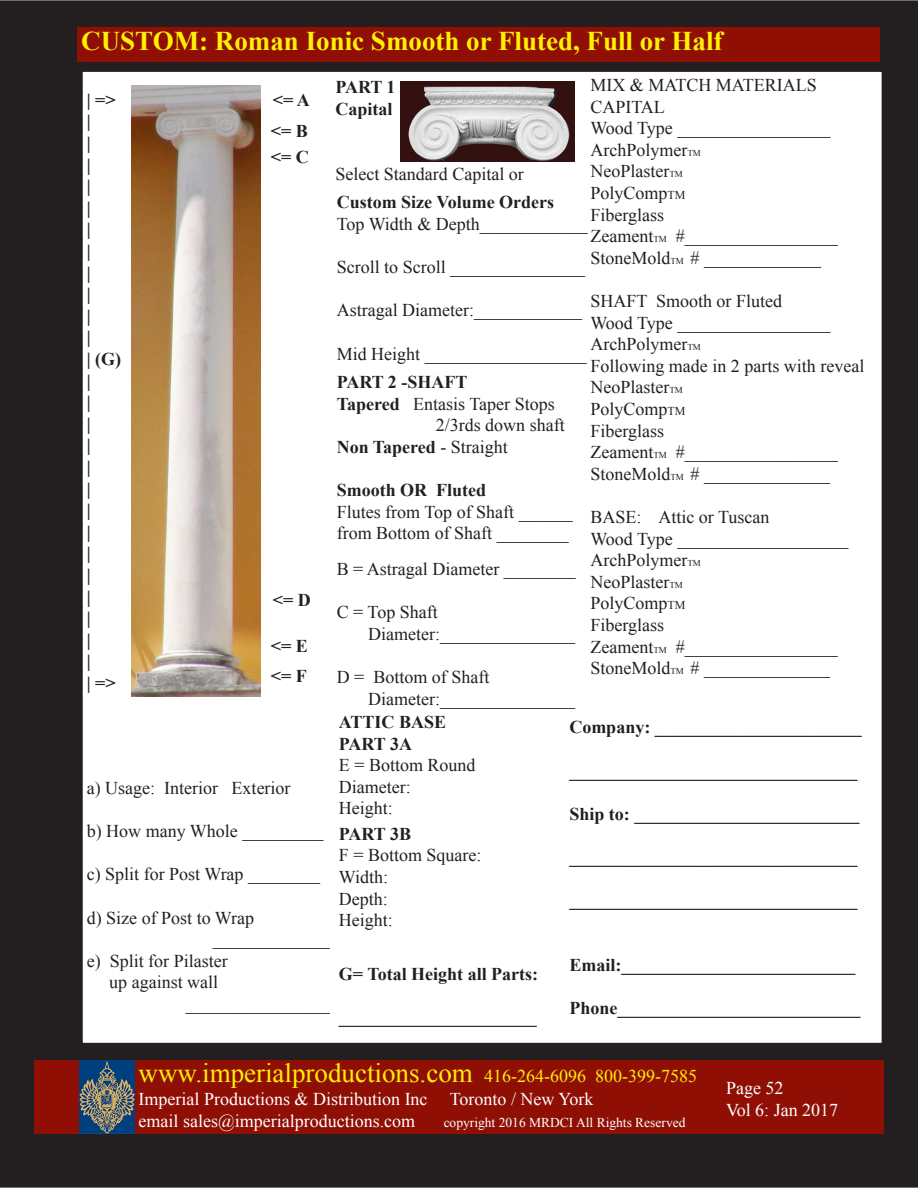
<style>
.page{position:relative;width:918px;height:1188px;background:#231f20}
.page>*{position:absolute;margin:0;border:0;box-sizing:border-box;transform-origin:0 0}
.t1{font:27px "Times New Roman";color:#fff101}
.t2{font:700 27px "Times New Roman";color:#fff101}
.t3{font:18px "Times New Roman";color:#231f20}
.t4{font:700 18px/21.6px "Times New Roman";color:#231f20}
.t5{font:18px "Times New Roman";color:#fff}
.t6{font:13.5px "Times New Roman";color:#fff}
.s1{font-size:9px}
.s2{font-size:12px}
.s3{font-weight:700}
.s4{font-weight:400}
.s5{font-size:18px}
</style>
<div class="page">
<div style="left:82px;top:71px;width:800px;height:973px;background:#fff"></div>
<div style="left:78px;top:27px;width:802px;height:34px;background:#8f0f05"></div>
<img style="left:400px;top:81px;width:174px;height:81px">
<img style="left:132px;top:85px;width:129px;height:612px">
<div style="left:34px;top:1061px;width:850px;height:73px;background:#8f0f05"></div>
<img style="left:79px;top:1060px;width:56px;height:73px">
<p class="t2" style="left:81px;top:22px;width:643px">CUSTOM: Roman Ionic Smooth or Fluted, Full or Half</p>
<p class="t4" style="left:87px;top:88px;width:30px">| =&gt;</p>
<p class="t4" style="left:87px;top:110px;width:5px">|</p>
<p class="t4" style="left:87px;top:132px;width:36px">|<br>|<br>|<br>|<br>|<br>|<br>|<br>|<br>|<br>|<br>| (G) |<br>|<br>|<br>|<br>|<br>|<br>|<br>|<br>|<br>|<br>|<br>|</p>
<p class="t4" style="left:87px;top:628px;width:30px">|<br>|<br>| =&gt;</p>
<p class="t4" style="left:273px;top:88px;width:39px">&lt;= A</p>
<p class="t4" style="left:271px;top:120px;width:39px">&lt;= B</p>
<p class="t4" style="left:271px;top:146px;width:40px">&lt;= C</p>
<p class="t4" style="left:273px;top:589px;width:40px">&lt;= D</p>
<p class="t4" style="left:271px;top:634px;width:39px">&lt;= E</p>
<p class="t4" style="left:271px;top:664px;width:38px">&lt;= F</p>
<p class="t3" style="left:590px;top:73px;width:228px">MIX &amp; MATCH MATERIALS</p>
<p class="t3" style="left:590px;top:94px;width:76px">CAPITAL</p>
<p class="t3" style="left:590px;top:116px;width:241px">Wood Type _________________</p>
<p class="t3" style="left:590px;top:138px;width:112px">ArchPolymer<span class="s1">TM</span></p>
<p class="t3" style="left:590px;top:159px;width:94px">NeoPlaster<span class="s1">TM</span></p>
<p class="t3" style="left:590px;top:181px;width:97px">PolyComp<span class="s2">TM</span></p>
<p class="t3" style="left:590px;top:202px;width:75px">Fiberglass</p>
<p class="t3" style="left:590px;top:224px;width:249px">Zeament<span class="s1">TM</span> #_________________</p>
<p class="t3" style="left:590px;top:246px;width:232px">StoneMold<span class="s1">TM</span> # _____________</p>
<p class="t3" style="left:590px;top:289px;width:193px">SHAFT Smooth or Fluted</p>
<p class="t3" style="left:590px;top:310px;width:241px">Wood Type _________________</p>
<p class="t3" style="left:590px;top:332px;width:112px">ArchPolymer<span class="s1">TM</span></p>
<p class="t3" style="left:590px;top:354px;width:275px">Following made in 2 parts with reveal</p>
<p class="t3" style="left:590px;top:375px;width:94px">NeoPlaster<span class="s1">TM</span></p>
<p class="t3" style="left:590px;top:397px;width:97px">PolyComp<span class="s2">TM</span></p>
<p class="t3" style="left:590px;top:418px;width:75px">Fiberglass</p>
<p class="t3" style="left:590px;top:440px;width:249px">Zeament<span class="s1">TM</span> #_________________</p>
<p class="t3" style="left:590px;top:462px;width:241px">StoneMold<span class="s1">TM</span> # ______________</p>
<p class="t3" style="left:590px;top:505px;width:181px">BASE: Attic or Tuscan</p>
<p class="t3" style="left:590px;top:526px;width:259px">Wood Type ___________________</p>
<p class="t3" style="left:590px;top:548px;width:112px">ArchPolymer<span class="s1">TM</span></p>
<p class="t3" style="left:590px;top:570px;width:94px">NeoPlaster<span class="s1">TM</span></p>
<p class="t3" style="left:590px;top:591px;width:97px">PolyComp<span class="s2">TM</span></p>
<p class="t3" style="left:590px;top:613px;width:75px">Fiberglass</p>
<p class="t3" style="left:590px;top:634px;width:249px">Zeament<span class="s1">TM</span> #_________________</p>
<p class="t3" style="left:590px;top:656px;width:241px">StoneMold<span class="s1">TM</span> # ______________</p>
<p class="t4" style="left:335px;top:76px;width:62px">PART 1</p>
<p class="t4" style="left:335px;top:98px;width:59px">Capital</p>
<p class="t3" style="left:335px;top:162px;width:190px">Select Standard Capital or</p>
<p class="t4" style="left:337px;top:191px;width:219px">Custom Size Volume Orders</p>
<p class="t3" style="left:337px;top:212px;width:253px">Top Width &amp; Depth____________</p>
<p class="t3" style="left:337px;top:255px;width:250px">Scroll to Scroll _______________</p>
<p class="t3" style="left:337px;top:298px;width:247px">Astragal Diameter:____________</p>
<p class="t3" style="left:337px;top:341px;width:252px">Mid Height __________________</p>
<p class="t4" style="left:337px;top:371px;width:132px">PART 2 -SHAFT</p>
<p class="t3" style="left:337px;top:392px;width:219px"><span class="s3">Tapered</span> Entasis Taper Stops</p>
<p class="t3" style="left:436px;top:413px;width:130px">2/3rds down shaft</p>
<p class="t4" style="left:337px;top:436px;width:173px">Non Tapered <span class="s4">- Straight</span></p>
<p class="t4" style="left:337px;top:479px;width:151px">Smooth OR Fluted</p>
<p class="t3" style="left:337px;top:500px;width:237px">Flutes from Top of Shaft ______</p>
<p class="t3" style="left:337px;top:521px;width:234px">from Bottom of Shaft ________</p>
<p class="t3" style="left:337px;top:557px;width:241px">B = Astragal Diameter ________</p>
<p class="t3" style="left:337px;top:600px;width:103px">C = Top Shaft</p>
<p class="t3" style="left:368px;top:622px;width:208px">Diameter:_______________</p>
<p class="t3" style="left:337px;top:665px;width:154px">D = Bottom of Shaft</p>
<p class="t3" style="left:368px;top:687px;width:208px">Diameter:_______________</p>
<p class="t3" style="left:87px;top:776px;width:205px">a) Usage: Interior Exterior</p>
<p class="t3" style="left:87px;top:819px;width:238px">b) How many Whole _________</p>
<p class="t3" style="left:87px;top:862px;width:235px">c) Split for Post Wrap ________</p>
<p class="t3" style="left:87px;top:906px;width:169px">d) Size of Post to Wrap</p>
<p class="t3" style="left:213px;top:927px;width:118px">_____________</p>
<p class="t3" style="left:87px;top:949px;width:142px">e) Split for Pilaster</p>
<p class="t3" style="left:109px;top:970px;width:110px">up against wall</p>
<p class="t3" style="left:186px;top:992px;width:146px">________________</p>
<p class="t4" style="left:339px;top:711px;width:109px">ATTIC BASE</p>
<p class="t4" style="left:339px;top:732px;width:75px">PART 3A</p>
<p class="t3" style="left:339px;top:753px;width:138px">E = Bottom Round</p>
<p class="t3" style="left:339px;top:775px;width:73px">Diameter:</p>
<p class="t3" style="left:339px;top:796px;width:56px">Height:</p>
<p class="t4" style="left:339px;top:823px;width:74px">PART 3B</p>
<p class="t3" style="left:339px;top:843px;width:144px">F = Bottom Square:</p>
<p class="t3" style="left:339px;top:865px;width:51px">Width:</p>
<p class="t3" style="left:339px;top:886px;width:50px">Depth:</p>
<p class="t3" style="left:339px;top:908px;width:56px">Height:</p>
<p class="t4" style="left:339px;top:962px;width:201px">G= Total Height all Parts:</p>
<p class="t4" style="left:339px;top:1006px;width:199px">______________________</p>
<p class="t4" style="left:569px;top:716px;width:294px">Company: _______________________</p>
<p class="t4" style="left:569px;top:759px;width:289px">________________________________</p>
<p class="t4" style="left:569px;top:803px;width:292px">Ship to: _________________________</p>
<p class="t4" style="left:569px;top:846px;width:289px">________________________________</p>
<p class="t4" style="left:569px;top:889px;width:289px">________________________________</p>
<p class="t4" style="left:569px;top:954px;width:288px">Email:__________________________</p>
<p class="t4" style="left:569px;top:997px;width:293px">Phone___________________________</p>
<p class="t1" style="left:139px;top:1054px;width:560px">www.imperialproductions.com <span class="s5">416-264-6096 800-399-7585</span></p>
<p class="t5" style="left:139px;top:1087px;width:456px">Imperial Productions &amp; Distribution Inc Toronto / New York</p>
<p class="t5" style="left:139px;top:1109px;width:278px">email sales@imperialproductions.com</p>
<p class="t6" style="left:444px;top:1113px;width:243px">copyright 2016 MRDCI All Rights Reserved</p>
<p class="t5" style="left:726px;top:1076px;width:59px">Page 52</p>
<p class="t5" style="left:726px;top:1098px;width:114px">Vol 6: Jan 2017</p>
</div>
